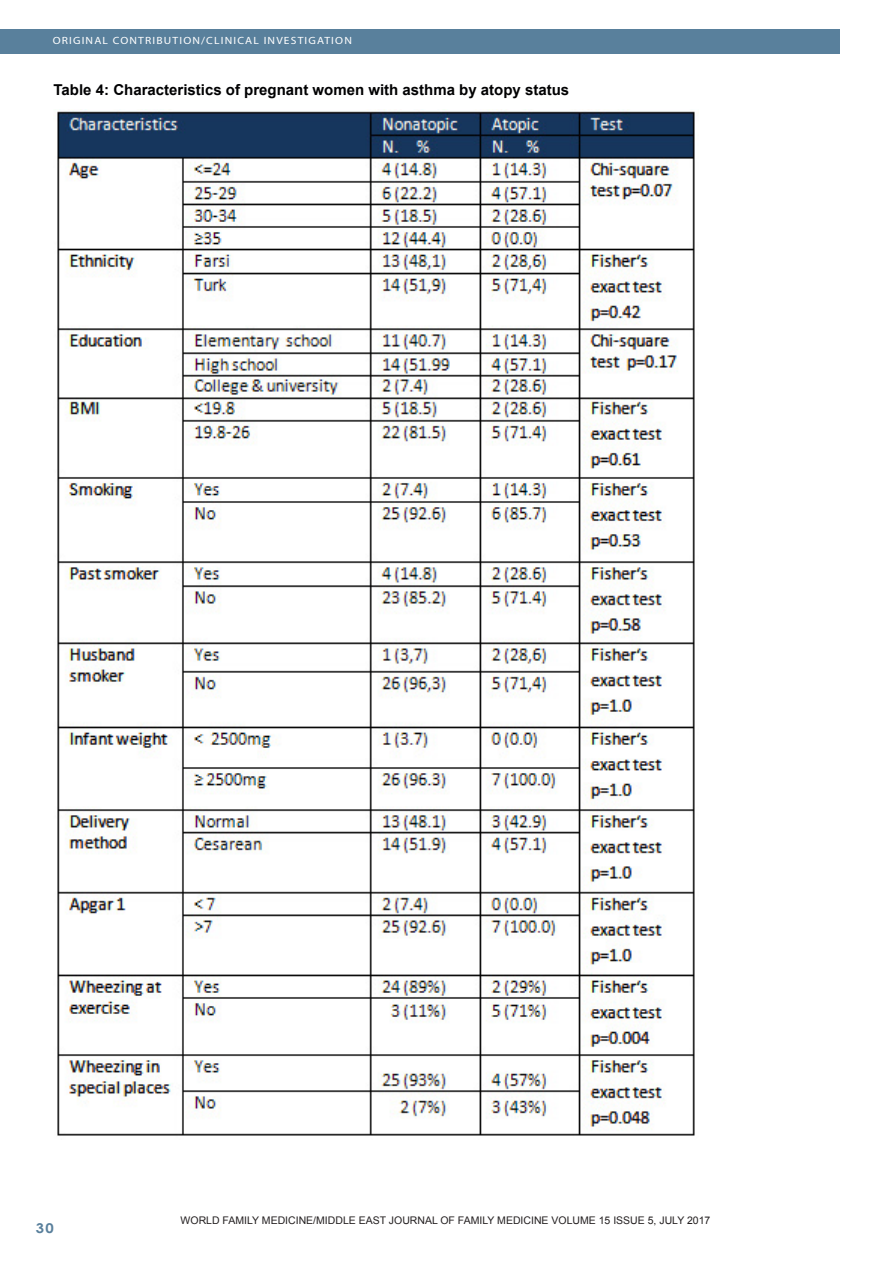
<style>
.page{position:relative;width:893px;height:1263px;background:#fff}
.page>*{position:absolute;margin:0;border:0;box-sizing:border-box;transform-origin:0 0}
.Footnote_Text{font:700 15px "Arial";color:#010102}
.t1{font:700 13.5px "Century Gothic";color:#59809c;scale:1.1 1}
.Footnote_Text-2{font:10.5px "Arial";color:#231f20}
.t2{font:10.5px "Myriad";letter-spacing:.1em;color:#fff;scale:1.1 1}
</style>
<div class="page">
<div style="left:0;top:30px;width:840px;height:24px;background:#59809c"></div>
<img style="left:57px;top:111px;width:638px;height:1025px">
<p class="t2" style="left:53px;top:35px;width:273px">ORIGINAL CONTRIBUTION/CLINICAL INVESTIGATION</p>
<p class="Footnote_Text" style="left:54px;top:80px;width:517px">Table 4: Characteristics of pregnant women with asthma by atopy status</p>
<p class="t1" style="left:36px;top:1217px;width:18px">30</p>
<p class="Footnote_Text-2" style="left:181px;top:1214px;width:531px">WORLD FAMILY MEDICINE/MIDDLE EAST JOURNAL OF FAMILY MEDICINE VOLUME 15 ISSUE 5, JULY 2017</p>
</div>
